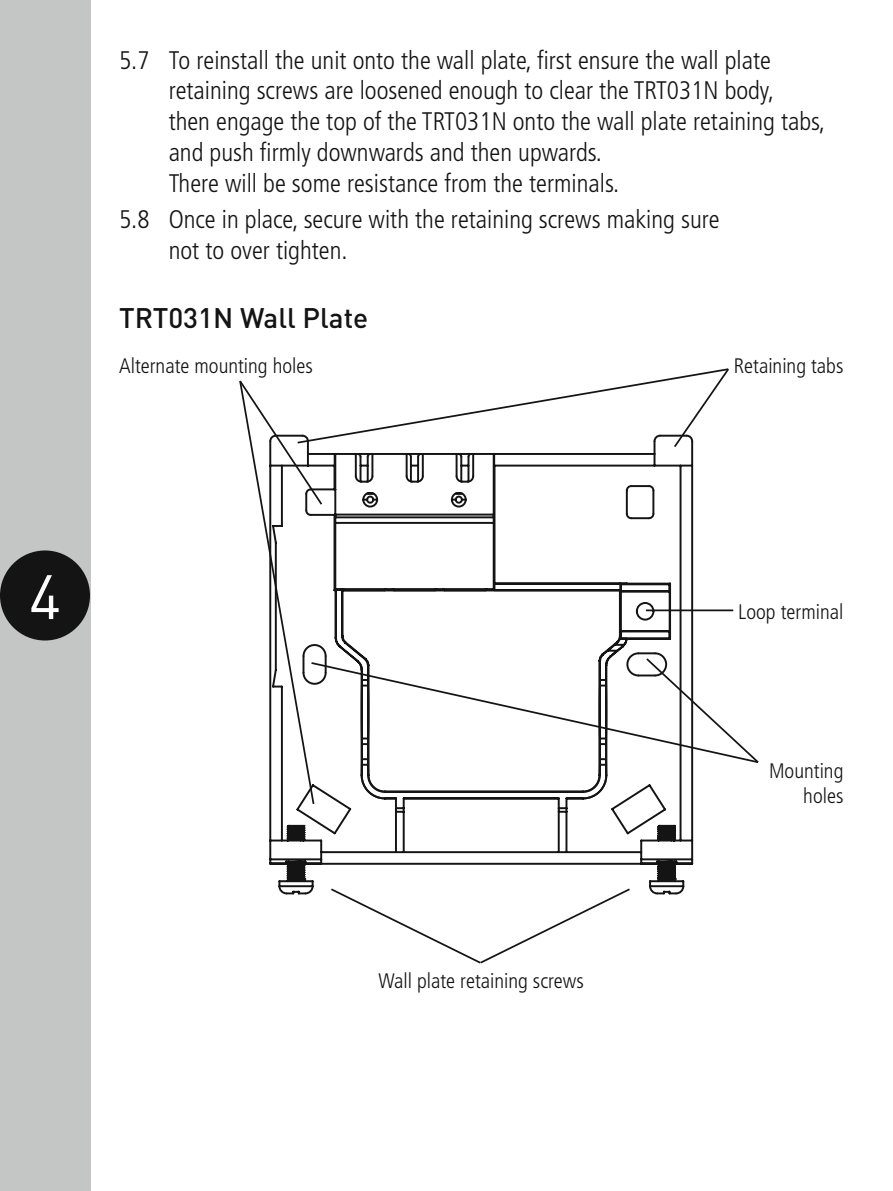
<style>
.page{position:relative;width:893px;height:1191px;background:#fff}
.page>*{position:absolute;margin:0;border:0;box-sizing:border-box;transform-origin:0 0}
.t1{font:61.6px "DINOT";color:#fff}
.t2{font:500 28px "DINOT";color:#141415}
.t3{font:300 condensed 25.55px/30.8px "Frutiger LT";color:#141415}
.t4{font:300 condensed 21px/24.5px "Frutiger LT";color:#141415;text-align:right}
</style>
<div class="page">
<div style="left:0;top:0;width:90px;height:1191px;background:#c4c5c5"></div>
<svg style="left:269px;top:806px;width:424px;height:88px"></svg>
<div style="left:0;top:550px;width:90px;height:90px;background:#141415;border-radius:50%"></div>
<svg style="left:239px;top:368px;width:520px;height:438px"></svg>
<svg style="left:329px;top:887px;width:303px;height:77px"></svg>
<hr style="left:646px;top:609px;width:87px;height:2px;background:#141415">
<p class="t3" style="left:169px;top:45px;width:658px;text-indent:-50px">5.7 To reinstall the unit onto the wall plate, first ensure the wall plate retaining screws are loosened enough to clear the TRT031N body,<br>then engage the top of the TRT031N onto the wall plate retaining tabs, and push firmly downwards and then upwards.<br>There will be some resistance from the terminals.</p>
<p class="t3" style="left:169px;top:204px;width:552px;text-indent:-50px">5.8 Once in place, secure with the retaining screws making sure not to over tighten.</p>
<p class="t2" style="left:119px;top:300px;width:251px">TRT031N Wall Plate</p>
<p class="t4" style="left:119px;top:354px;width:195px">Alternate mounting holes</p>
<p class="t4" style="left:734px;top:354px;width:111px">Retaining tabs</p>
<h1 class="t1" style="left:29px;top:558px;width:34px">4</h1>
<p class="t4" style="left:379px;top:969px;width:207px">Wall plate retaining screws</p>
<p class="t4" style="left:738px;top:600px;width:107px">Loop terminal</p>
<p class="t4" style="left:769px;top:758px;width:76px">Mounting holes</p>
</div>
